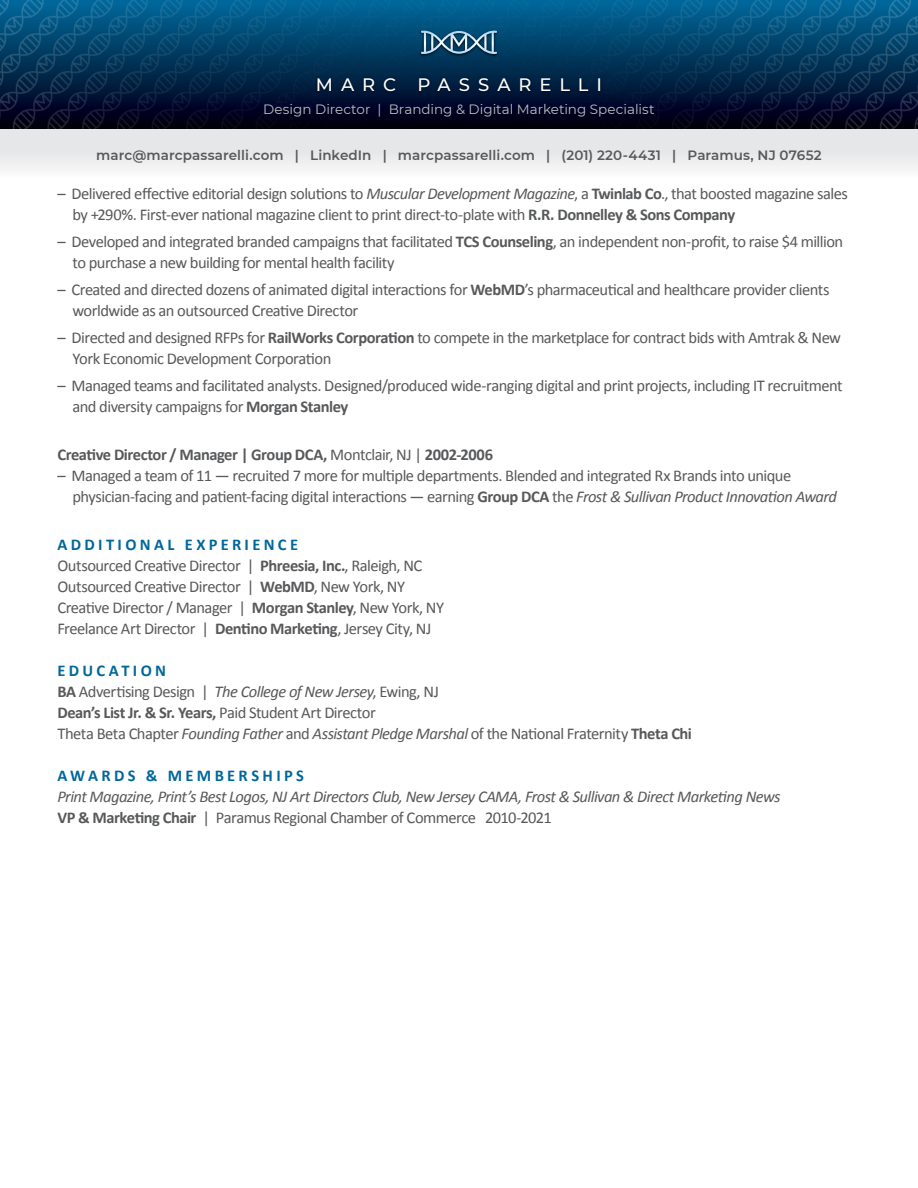
<style>
.page{position:relative;width:918px;height:1188px;background:#fff}
.page>*{position:absolute;margin:0;border:0;box-sizing:border-box;transform-origin:0 0}
.t1{font:500 18px "Montserrat";letter-spacing:.445em;color:#fff}
.t2{font:16.5px/21px "Calibri";letter-spacing:-.03em;color:#58595b}
.t3{font:italic 16.5px/21px "Calibri";letter-spacing:-.035em;color:#58595b}
.t4{font:700 16.5px "Calibri";letter-spacing:-.03em;color:#58595b}
.t5{font:700 16.5px "Calibri";letter-spacing:.205em;color:#00679b}
.t6{font:600 13.5px "Montserrat";letter-spacing:.005em;color:#58595b}
.t7{font:13.5px "Montserrat";color:#bcbec0}
.s1{font-style:italic}
.s2{font-weight:700}
.s3{font-weight:400}
.s4{font-weight:700;color:#00679b}
.s5{font-weight:700;font-style:normal}
.s6{font-style:normal}
</style>
<div class="page">
<div style="left:0;top:128px;width:918px;height:49px;background:linear-gradient(to bottom,#e0e2e3,#f6f6f7)"></div>
<img style="left:0;top:0;width:918px;height:128px">
<img style="left:417px;top:28px;width:84px;height:31px">
<svg style="left:421px;top:29px;width:76px;height:27px;background:#416e8a"></svg>
<img style="left:287px;top:73px;width:344px;height:27px">
<p class="t1" style="left:316px;top:72px;width:288px">MARC PASSARELLI</p>
<p class="t7" style="left:263px;top:100px;width:393px">Design Director | Branding &amp; Digital Marketing Specialist</p>
<p class="t6" style="left:96px;top:146px;width:727px">marc@marcpassarelli.com | LinkedIn | marcpassarelli.com | (201) 220-4431 | Paramus, NJ 07652</p>
<p class="t2" style="left:72px;top:183px;width:777px;text-indent:-15px">– Delivered effective editorial design solutions to <span class="s1">Muscular Development Magazine</span>, a <span class="s2">Twinlab Co</span>., that boosted magazine sales by +290%. First-ever national magazine client to print direct-to-plate with <span class="s2">R.R. Donnelley &amp; Sons Company</span></p>
<p class="t2" style="left:72px;top:231px;width:772px;text-indent:-15px">– Developed and integrated branded campaigns that facilitated <span class="s2">TCS Counseling</span>, an independent non-profit, to raise $4 million to purchase a new building for mental health facility</p>
<p class="t2" style="left:72px;top:279px;width:759px;text-indent:-15px">– Created and directed dozens of animated digital interactions for <span class="s2">WebMD</span>’s pharmaceutical and healthcare provider clients worldwide as an outsourced Creative Director</p>
<p class="t2" style="left:72px;top:327px;width:770px;text-indent:-15px">– Directed and designed RFPs for <span class="s2">RailWorks Corporation</span> to compete in the marketplace for contract bids with Amtrak &amp; New<br>York Economic Development Corporation</p>
<p class="t2" style="left:72px;top:375px;width:772px;text-indent:-15px">– Managed teams and facilitated analysts. Designed/produced wide-ranging digital and print projects, including IT recruitment and diversity campaigns for <span class="s2">Morgan Stanley</span></p>
<p class="t4" style="left:57px;top:443px;width:437px">Creative Director / Manager | Group DCA, <span class="s3">Montclair, NJ |</span> 2002-2006</p>
<p class="t2" style="left:72px;top:465px;width:766px;text-indent:-15px">– Managed a team of 11 — recruited 7 more for multiple departments. Blended and integrated Rx Brands into unique physician-facing and patient-facing digital interactions — earning <span class="s2">Group DCA</span> the <span class="s1">Frost &amp; Sullivan Product Innovation Award</span></p>
<p class="t2" style="left:57px;top:534px;width:388px"><span class="s4">ADDITIONAL EXPERIENCE<br></span>Outsourced Creative Director | <span class="s2">Phreesia, Inc.</span>, Raleigh, NC Outsourced Creative Director | <span class="s2">WebMD</span>, New York, NY Creative Director / Manager | <span class="s2">Morgan Stanley</span>, New York, NY Freelance Art Director | <span class="s2">Dentino Marketing</span>, Jersey City, NJ</p>
<p class="t2" style="left:57px;top:660px;width:636px"><span class="s4">EDUCATION<br></span><span class="s2">BA</span> Advertising Design | <span class="s1">The College of New Jersey</span>, Ewing, NJ<br><span class="s2">Dean’s List Jr. &amp; Sr. Years,</span> Paid Student Art Director<br>Theta Beta Chapter <span class="s1">Founding Father</span> and <span class="s1">Assistant Pledge Marshal</span> of the National Fraternity <span class="s2">Theta Chi</span></p>
<p class="t5" style="left:57px;top:764px;width:248px">AWARDS &amp; MEMBERSHIPS</p>
<p class="t3" style="left:57px;top:786px;width:725px">Print Magazine, Print’s Best Logos, NJ Art Directors Club, New Jersey CAMA, Frost &amp; Sullivan &amp; Direct Marketing News<br><span class="s5">VP &amp; Marketing Chair</span> <span class="s6">| Paramus Regional Chamber of Commerce 2010-2021</span></p>
</div>
